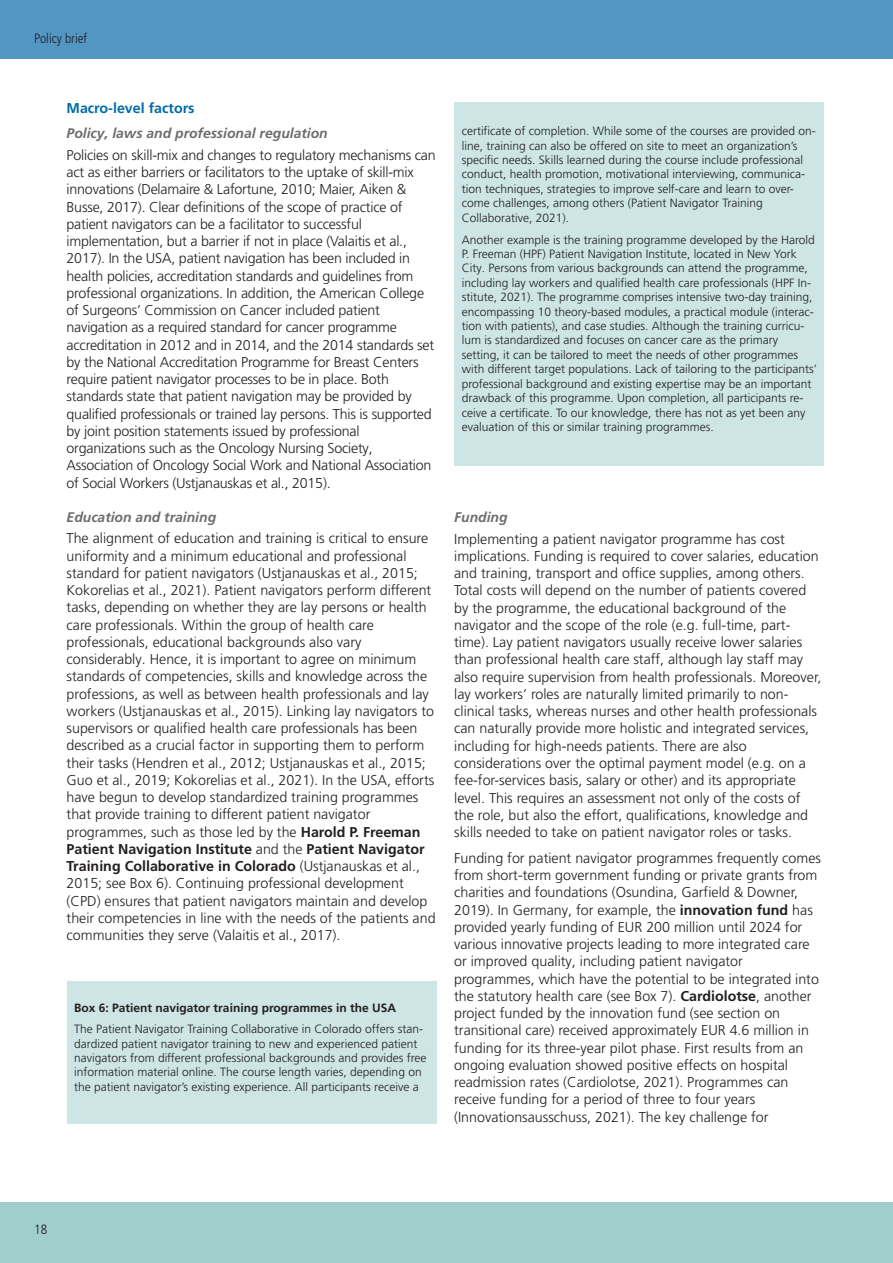
<style>
.page{position:relative;width:893px;height:1263px;background:#fff}
.page>*{position:absolute;margin:0;border:0;box-sizing:border-box;transform-origin:0 0}
.t1{font:300 14.25px/17.2px "Frutiger LT Pro";color:#231f20}
.t2{font:700 14.25px "Frutiger LT Pro";color:#006ca7}
.t3{font:italic 700 13.95px "Frutiger LT Pro";color:#6c6d70}
.t4{font:300 condensed 13.5px "Frutiger LT Pro";color:#231f20}
.t5{font:300 12px/14.4px "Frutiger LT Pro";color:#231f20}
.t6{font:700 12px "Frutiger LT Pro";color:#231f20}
.s1{font-weight:700}
</style>
<div class="page">
<div style="left:454px;top:102px;width:370px;height:363px;background:#cde5e4"></div>
<div style="left:67px;top:981px;width:370px;height:142px;background:#cde5e4"></div>
<div style="left:0;top:0;width:893px;height:59px;background:#5296c4"></div>
<div style="left:0;top:1203px;width:893px;height:60px;background:#a2cdcd"></div>
<p class="t4" style="left:34px;top:33px;width:54px">Policy brief</p>
<p class="t2" style="left:67px;top:102px;width:130px">Macro-level factors</p>
<p class="t3" style="left:67px;top:128px;width:263px">Policy, laws and professional regulation</p>
<p class="t1" style="left:67px;top:147px;width:371px">Policies on skill-mix and changes to regulatory mechanisms can act as either barriers or facilitators to the uptake of skill-mix innovations (Delamaire &amp; Lafortune, 2010; Maier, Aiken &amp; Busse, 2017). Clear definitions of the scope of practice of patient navigators can be a facilitator to successful implementation, but a barrier if not in place (Valaitis et al., 2017). In the USA, patient navigation has been included in health policies, accreditation standards and guidelines from professional organizations. In addition, the American College of Surgeons’ Commission on Cancer included patient navigation as a required standard for cancer programme accreditation in 2012 and in 2014, and the 2014 standards set by the National Accreditation Programme for Breast Centers require patient navigator processes to be in place. Both standards state that patient navigation may be provided by qualified professionals or trained lay persons. This is supported by joint position statements issued by professional organizations such as the Oncology Nursing Society, Association of Oncology Social Work and National Association of Social Workers (Ustjanauskas et al., 2015).</p>
<p class="t3" style="left:67px;top:511px;width:151px">Education and training</p>
<p class="t1" style="left:67px;top:531px;width:370px">The alignment of education and training is critical to ensure uniformity and a minimum educational and professional standard for patient navigators (Ustjanauskas et al., 2015; Kokorelias et al., 2021). Patient navigators perform different tasks, depending on whether they are lay persons or health care professionals. Within the group of health care professionals, educational backgrounds also vary considerably. Hence, it is important to agree on minimum standards of competencies, skills and knowledge across the professions, as well as between health professionals and lay workers (Ustjanauskas et al., 2015). Linking lay navigators to supervisors or qualified health care professionals has been described as a crucial factor in supporting them to perform their tasks (Hendren et al., 2012; Ustjanauskas et al., 2015; Guo et al., 2019; Kokorelias et al., 2021). In the USA, efforts have begun to develop standardized training programmes that provide training to different patient navigator programmes, such as those led by the <span class="s1">Harold P. Freeman Patient Navigation Institute</span> and the <span class="s1">Patient Navigator Training Collaborative in Colorado</span> (Ustjanauskas et al., 2015; see Box 6). Continuing professional development (CPD) ensures that patient navigators maintain and develop their competencies in line with the needs of the patients and communities they serve (Valaitis et al., 2017).</p>
<p class="t6" style="left:74px;top:1003px;width:323px">Box 6: Patient navigator training programmes in the USA</p>
<p class="t5" style="left:74px;top:1023px;width:354px">The Patient Navigator Training Collaborative in Colorado offers stan&shy;dardized patient navigator training to new and experienced patient navigators from different professional backgrounds and provides free information material online. The course length varies, depending on the patient navigator’s existing experience. All participants receive a</p>
<p class="t5" style="left:462px;top:125px;width:356px">certificate of completion. While some of the courses are provided on&shy;line, training can also be offered on site to meet an organization’s specific needs. Skills learned during the course include professional conduct, health promotion, motivational interviewing, communica&shy;tion techniques, strategies to improve self-care and learn to over&shy;come challenges, among others (Patient Navigator Training Collaborative, 2021).</p>
<p class="t5" style="left:462px;top:233px;width:357px">Another example is the training programme developed by the Harold P. Freeman (HPF) Patient Navigation Institute, located in New York City. Persons from various backgrounds can attend the programme, including lay workers and qualified health care professionals (HPF In&shy;stitute, 2021). The programme comprises intensive two-day training, encompassing 10 theory-based modules, a practical module (interac&shy;tion with patients), and case studies. Although the training curricu&shy;lum is standardized and focuses on cancer care as the primary setting, it can be tailored to meet the needs of other programmes with different target populations. Lack of tailoring to the participants’ professional background and existing expertise may be an important drawback of this programme. Upon completion, all participants re&shy;ceive a certificate. To our knowledge, there has not as yet been any evaluation of this or similar training programmes.</p>
<p class="t3" style="left:454px;top:512px;width:55px">Funding</p>
<p class="t1" style="left:454px;top:531px;width:369px">Implementing a patient navigator programme has cost implications. Funding is required to cover salaries, education and training, transport and office supplies, among others.<br>Total costs will depend on the number of patients covered by the programme, the educational background of the navigator and the scope of the role (e.g. full-time, part&shy;time). Lay patient navigators usually receive lower salaries than professional health care staff, although lay staff may also require supervision from health professionals. Moreover, lay workers’ roles are naturally limited primarily to non&shy;clinical tasks, whereas nurses and other health professionals can naturally provide more holistic and integrated services, including for high-needs patients. There are also considerations over the optimal payment model (e.g. on a fee-for-services basis, salary or other) and its appropriate level. This requires an assessment not only of the costs of the role, but also the effort, qualifications, knowledge and skills needed to take on patient navigator roles or tasks.</p>
<p class="t1" style="left:454px;top:850px;width:368px">Funding for patient navigator programmes frequently comes from short-term government funding or private grants from charities and foundations (Osundina, Garfield &amp; Downer, 2019). In Germany, for example, the <span class="s1">innovation fund</span> has provided yearly funding of EUR 200 million until 2024 for various innovative projects leading to more integrated care or improved quality, including patient navigator programmes, which have the potential to be integrated into the statutory health care (see Box 7). <span class="s1">Cardiolotse</span>, another project funded by the innovation fund (see section on transitional care) received approximately EUR 4.6 million in funding for its three-year pilot phase. First results from an ongoing evaluation showed positive effects on hospital readmission rates (Cardiolotse, 2021). Programmes can receive funding for a period of three to four years (Innovationsausschuss, 2021). The key challenge for</p>
<p class="t4" style="left:34px;top:1224px;width:14px">18</p>
</div>
